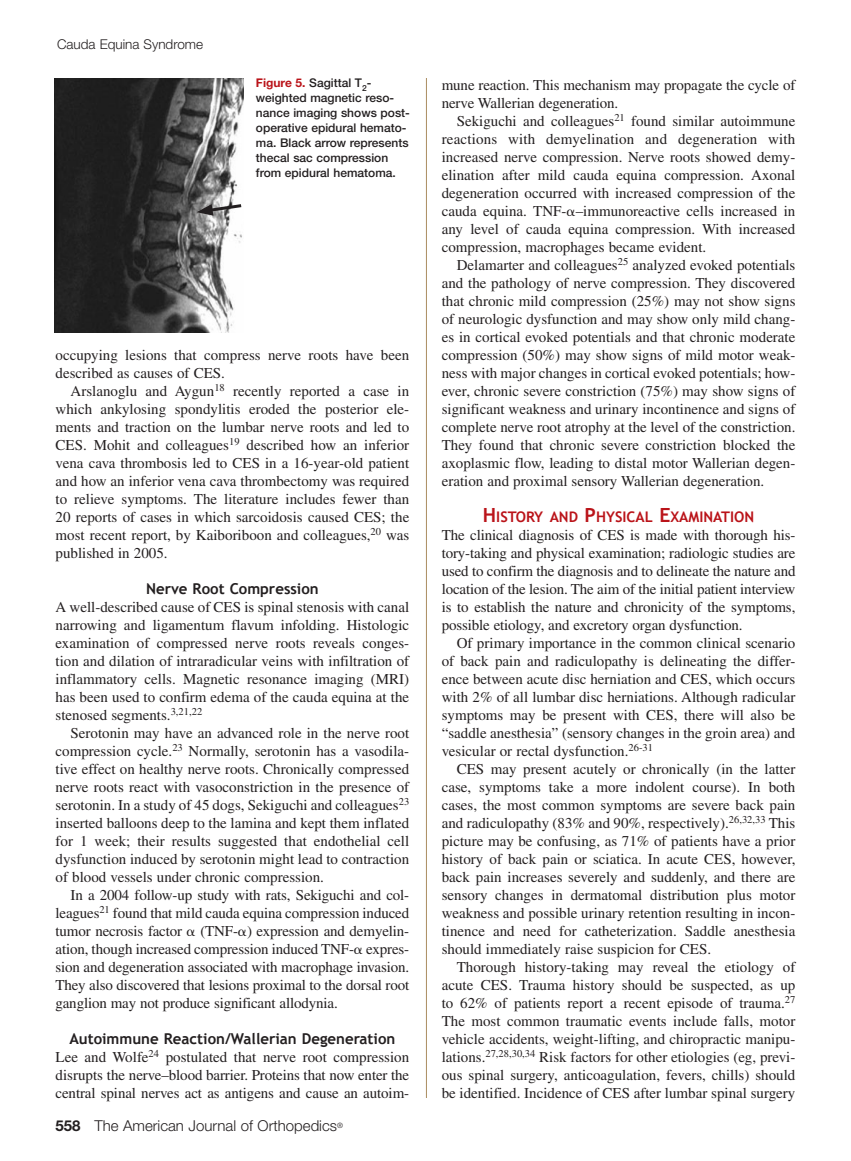
<style>
.page{position:relative;width:851px;height:1161px;background:#fff}
.page>*{position:absolute;margin:0;border:0;box-sizing:border-box;transform-origin:0 0}
.t1{font:15px/18px "Times";color:#231f20;text-align:justify}
.t2{font:700 15px "Trebuchet MS";color:#231f20}
.t3{font:300 15px "Helvetica Neue";color:#231f20}
.t4{font:700 14.7px "Trebuchet MS";color:#ba1319}
.t5{font:300 13.5px "Helvetica Neue";color:#231f20}
.t6{font:500 12px/15px "Helvetica Neue";color:#231f20}
.s1{font-weight:700;color:#ba1319}
.s2{font-family:"Universal Greekwith Math Pi"}
.s3{font-weight:700}
.s4{font-size:19.5px}
</style>
<div class="page">
<hr style="left:426px;top:78px;width:1px;height:1020px;background:#ab8d60">
<img style="left:54px;top:78px;width:190px;height:255px">
<svg style="left:196px;top:202px;width:48px;height:14px"></svg>
<p class="t5" style="left:57px;top:36px;width:148px">Cauda Equina Syndrome</p>
<p class="t6" style="left:256px;top:75px;width:155px"><span class="s1">Figure 5.</span> Sagittal T<sub>2</sub>- weighted magnetic reso&shy;nance imaging shows post&shy;operative epidural hemato&shy;ma. Black arrow represents thecal sac compression from epidural hematoma.</p>
<p class="t1" style="left:56px;top:346px;width:355px">occupying lesions that compress nerve roots have been described as causes of CES.</p>
<p class="t1" style="left:56px;top:382px;width:355px;text-indent:15px">Arslanoglu and Aygun<sup>18</sup> recently reported a case in which ankylosing spondylitis eroded the posterior ele&shy;ments and traction on the lumbar nerve roots and led to CES. Mohit and colleagues<sup>19</sup> described how an inferior vena cava thrombosis led to CES in a 16-year-old patient and how an inferior vena cava thrombectomy was required to relieve symptoms. The literature includes fewer than 20 reports of cases in which sarcoidosis caused CES; the most recent report, by Kaiboriboon and colleagues,<sup>20</sup> was published in 2005.</p>
<p class="t2" style="left:146px;top:579px;width:174px">Nerve Root Compression</p>
<p class="t1" style="left:56px;top:598px;width:355px">A well-described cause of CES is spinal stenosis with canal narrowing and ligamentum flavum infolding. Histologic examination of compressed nerve roots reveals conges&shy;tion and dilation of intraradicular veins with infiltration of inflammatory cells. Magnetic resonance imaging (MRI) has been used to confirm edema of the cauda equina at the stenosed segments.<sup>3,21,22</sup></p>
<p class="t1" style="left:56px;top:724px;width:355px;text-indent:15px">Serotonin may have an advanced role in the nerve root compression cycle.<sup>23</sup> Normally, serotonin has a vasodila&shy;tive effect on healthy nerve roots. Chronically compressed nerve roots react with vasoconstriction in the presence of serotonin. In a study of 45 dogs, Sekiguchi and colleagues<sup>23 </sup>inserted balloons deep to the lamina and kept them inflated for 1 week; their results suggested that endothelial cell dysfunction induced by serotonin might lead to contraction of blood vessels under chronic compression.</p>
<p class="t1" style="left:56px;top:886px;width:355px;text-indent:15px">In a 2004 follow-up study with rats, Sekiguchi and col&shy;leagues<sup>21</sup> found that mild cauda equina compression induced tumor necrosis factor <span class="s2">a</span> (TNF-<span class="s2">a</span>) expression and demyelin&shy;ation, though increased compression induced TNF-<span class="s2">a</span> expres&shy;sion and degeneration associated with macrophage invasion.<br>They also discovered that lesions proximal to the dorsal root ganglion may not produce significant allodynia.</p>
<p class="t2" style="left:69px;top:1029px;width:327px">Autoimmune Reaction/Wallerian Degeneration</p>
<p class="t1" style="left:56px;top:1048px;width:355px">Lee and Wolfe<sup>24</sup> postulated that nerve root compression disrupts the nerve–blood barrier. Proteins that now enter the central spinal nerves act as antigens and cause an autoim-</p>
<p class="t3" style="left:56px;top:1117px;width:289px"><span class="s3">558</span> The American Journal of Orthopedics<sup>®</sup></p>
<p class="t1" style="left:441px;top:76px;width:355px">mune reaction. This mechanism may propagate the cycle of nerve Wallerian degeneration.</p>
<p class="t1" style="left:441px;top:112px;width:355px;text-indent:15px">Sekiguchi and colleagues<sup>21</sup> found similar autoimmune reactions with demyelination and degeneration with increased nerve compression. Nerve roots showed demy&shy;elination after mild cauda equina compression. Axonal degeneration occurred with increased compression of the cauda equina. TNF-<span class="s2">a</span>–immunoreactive cells increased in any level of cauda equina compression. With increased compression, macrophages became evident.</p>
<p class="t1" style="left:441px;top:256px;width:355px;text-indent:15px">Delamarter and colleagues<sup>25</sup> analyzed evoked potentials and the pathology of nerve compression. They discovered that chronic mild compression (25%) may not show signs of neurologic dysfunction and may show only mild chang&shy;es in cortical evoked potentials and that chronic moderate compression (50%) may show signs of mild motor weak&shy;ness with major changes in cortical evoked potentials; how&shy;ever, chronic severe constriction (75%) may show signs of significant weakness and urinary incontinence and signs of complete nerve root atrophy at the level of the constriction.<br>They found that chronic severe constriction blocked the axoplasmic flow, leading to distal motor Wallerian degen&shy;eration and proximal sensory Wallerian degeneration.</p>
<p class="t4" style="left:483px;top:508px;width:273px"><span class="s4">H</span> istory and <span class="s4">P</span>hysical <span class="s4">E</span>xamination</p>
<p class="t1" style="left:441px;top:526px;width:355px">The clinical diagnosis of CES is made with thorough his&shy;tory-taking and physical examination; radiologic studies are used to confirm the diagnosis and to delineate the nature and location of the lesion. The aim of the initial patient interview is to establish the nature and chronicity of the symptoms, possible etiology, and excretory organ dysfunction.</p>
<p class="t1" style="left:441px;top:634px;width:355px;text-indent:15px">Of primary importance in the common clinical scenario of back pain and radiculopathy is delineating the differ&shy;ence between acute disc herniation and CES, which occurs with 2% of all lumbar disc herniations. Although radicular symptoms may be present with CES, there will also be “saddle anesthesia” (sensory changes in the groin area) and vesicular or rectal dysfunction.<sup>26-31</sup></p>
<p class="t1" style="left:441px;top:760px;width:355px;text-indent:15px">CES may present acutely or chronically (in the latter case, symptoms take a more indolent course). In both cases, the most common symptoms are severe back pain and radiculopathy (83% and 90%, respectively).<sup>26,32,33</sup> This picture may be confusing, as 71% of patients have a prior history of back pain or sciatica. In acute CES, however, back pain increases severely and suddenly, and there are sensory changes in dermatomal distribution plus motor weakness and possible urinary retention resulting in incon&shy;tinence and need for catheterization. Saddle anesthesia should immediately raise suspicion for CES.</p>
<p class="t1" style="left:441px;top:958px;width:355px;text-indent:15px">Thorough history-taking may reveal the etiology of acute CES. Trauma history should be suspected, as up to 62% of patients report a recent episode of trauma.<sup>27<br></sup>The most common traumatic events include falls, motor vehicle accidents, weight-lifting, and chiropractic manipu&shy;lations.<sup>27,28,30,34</sup> Risk factors for other etiologies (eg, previ&shy;ous spinal surgery, anticoagulation, fevers, chills) should be identified. Incidence of CES after lumbar spinal surgery</p>
</div>
